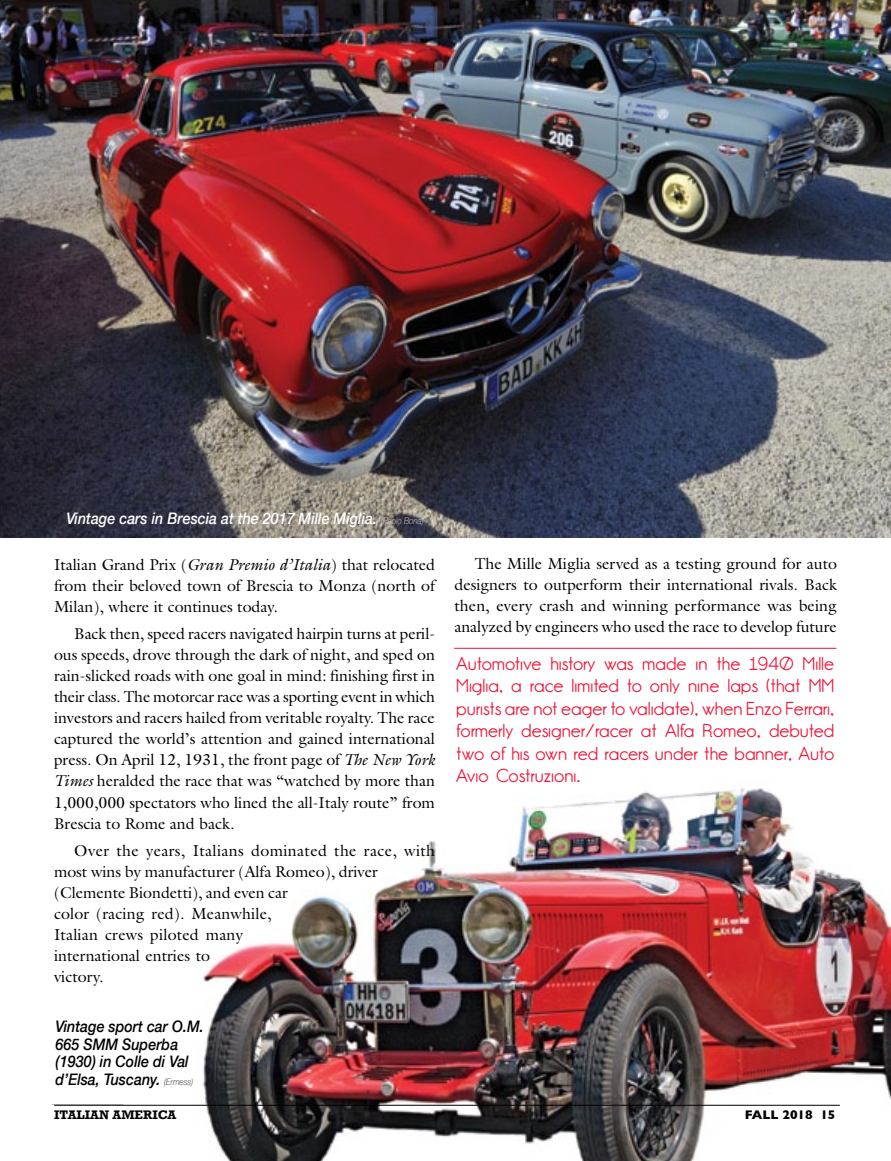
<style>
.page{position:relative;width:891px;height:1161px;background:#fff}
.page>*{position:absolute;margin:0;border:0;box-sizing:border-box;transform-origin:0 0}
.t1{font:18px/22.5px "Gardens C";color:#ed1a3b;text-align:justify}
.t2{font:15.9px/21px "Galliard";color:#000;text-align:justify}
.t3{font:italic 500 15.9px/17.4px "Helvetica Neue";color:#000;scale:.9 1}
.t4{font:italic 500 15.9px "Helvetica Neue";color:#fff;scale:.9 1}
.t5{font:700 12.75px "Rockwell";color:#000}
.t6{font:700 12.75px "Gill Sans";color:#000}
.s1{font-weight:100;font-size:9px}
.s2{font-style:italic}
</style>
<div class="page">
<img style="left:124px;top:788px;width:767px;height:373px">
<hr style="left:54px;top:1105px;width:786px;height:1px;background:#000">
<img style="left:0;top:0;width:891px;height:537px">
<hr style="left:454px;top:648px;width:382px;height:1px;background:#e31837">
<p class="t4" style="left:66px;top:504px;width:399px">Vintage cars in Brescia at the 2017 Mille Miglia. <span class="s1">(Paolo Bona)</span></p>
<p class="t2" style="left:54px;top:554px;width:382px">Italian Grand Prix (<span class="s2">Gran Premio d’Italia</span>) that relocated from their beloved town of Brescia to Monza (north of Milan), where it continues today.</p>
<p class="t2" style="left:54px;top:623px;width:383px;text-indent:20px">Back then, speed racers navigated hairpin turns at peril&shy;ous speeds, drove through the dark of night, and sped on rain-slicked roads with one goal in mind: finishing first in their class. The motorcar race was a sporting event in which investors and racers hailed from veritable royalty. The race captured the world’s attention and gained international press. On April 12, 1931, the front page of <span class="s2">The New York Times</span> heralded the race that was “watched by more than 1,000,000 spectators who lined the all-Italy route” from Brescia to Rome and back.</p>
<p class="t2" style="left:54px;top:839px;width:383px;text-align:left;text-indent:20px">Over the years, Italians dominated the race, with most wins by manufacturer (Alfa Romeo), driver (Clemente Biondetti), and even car<br>color (racing red). Meanwhile,<br>Italian crews piloted many<br>international entries to<br>victory.</p>
<p class="t3" style="left:56px;top:1017px;width:166px">Vintage sport car O.M.<br>665 SMM Superba (1930) in Colle di Val d’Elsa, Tuscany. <span class="s1">(Ermess)</span></p>
<p class="t2" style="left:455px;top:553px;width:384px;text-indent:20px">The Mille Miglia served as a testing ground for auto designers to outperform their international rivals. Back then, every crash and winning performance was being analyzed by engineers who used the race to develop future</p>
<p class="t1" style="left:456px;top:652px;width:379px">Automotive history was made in the 1940 Mille Miglia, a race limited to only nine laps (that MM purists are not eager to validate), when Enzo Ferrari, formerly designer/racer at Alfa Romeo, debuted two of his own red racers under the banner, Auto Avio Costruzioni.</p>
<p class="t6" style="left:54px;top:1105px;width:100px">FALL 2018 15</p>
<p class="t5" style="left:713px;top:1107px;width:124px">ITALIAN AMERICA</p>
<p class="t5" style="left:54px;top:1107px;width:124px">ITALIAN AMERICA</p>
<p class="t6" style="left:745px;top:1105px;width:92px">FALL 2018 15</p>
</div>
